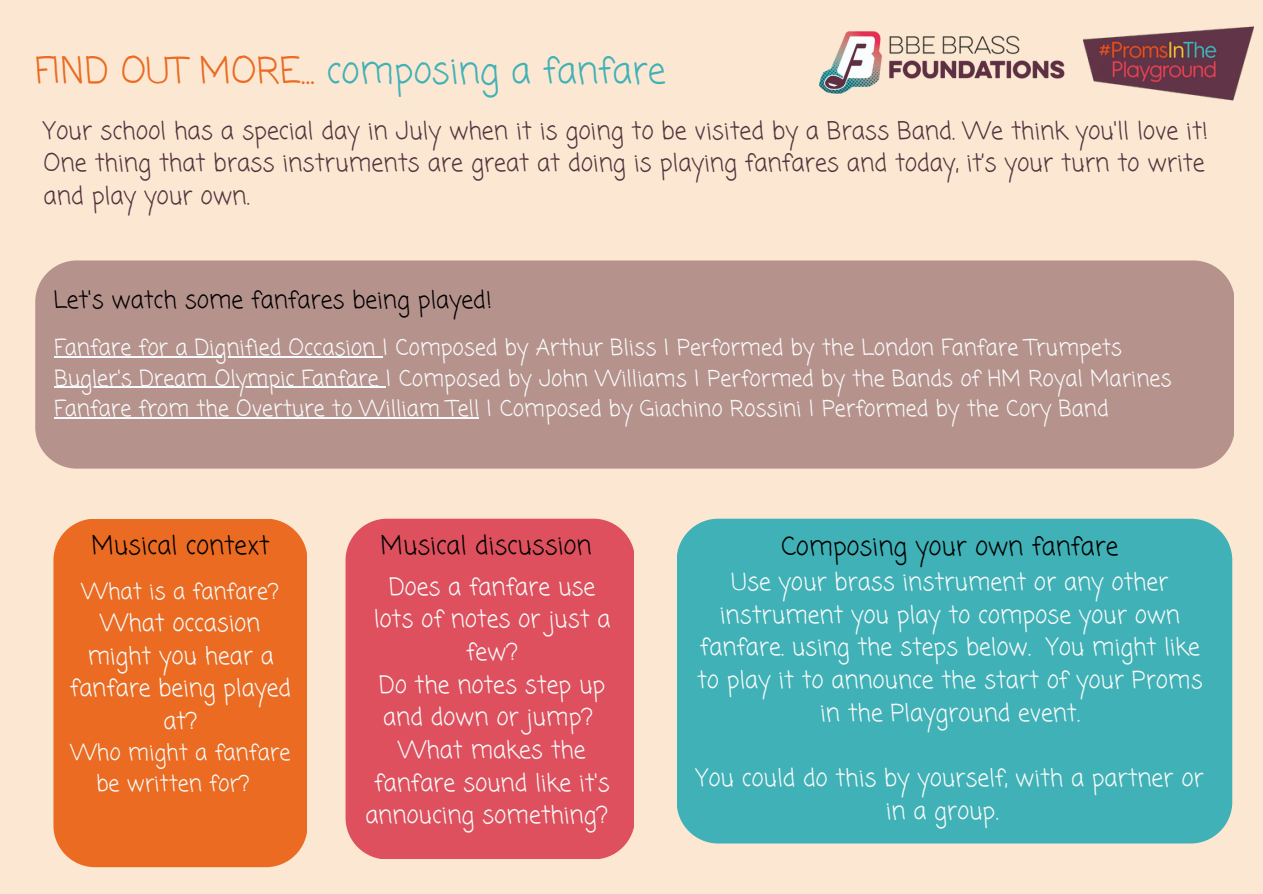
<style>
.page{position:relative;width:1263px;height:894px;background:#fff}
.page>*{position:absolute;margin:0;border:0;box-sizing:border-box;transform-origin:0 0}
.t1{font:36px "Coming Soon";color:#40b1b6}
.t2{font:25.35px "Coming Soon";color:#000}
.t3{font:25.2px "Coming Soon";color:#000}
.t4{font:24px/32.5px "Coming Soon";color:#54323f}
.t5{font:23.7px/32.5px "Coming Soon";color:#f8fbfb;text-align:center}
.t6{font:23.7px "Coming Soon";color:#000}
.t7{font:22.2px/30.3px "Coming Soon";color:#f8fbfb}
.t8{font:22.05px/30.3px "Coming Soon";color:#f8fbfb}
.s1{color:#ea6b21}
</style>
<div class="page">
<div style="left:0;top:0;width:1263px;height:893px;background:#fce8d2"></div>
<img style="left:819px;top:31px;width:265px;height:63px">
<div style="left:677px;top:518px;width:555px;height:325px;background:#40b1b6;border-radius:42px"></div>
<div style="left:35px;top:260px;width:1199px;height:208px;background:#b6928c;border-radius:42px"></div>
<div style="left:53px;top:518px;width:254px;height:348px;background:#ea6b21;border-radius:42px"></div>
<div style="left:345px;top:518px;width:289px;height:340px;background:#de505e;border-radius:42px"></div>
<img style="left:1084px;top:26px;width:170px;height:75px">
<hr style="left:54px;top:356px;width:328px;height:1px;background:#f8fbfb">
<hr style="left:54px;top:386px;width:332px;height:2px;background:#f8fbfb">
<hr style="left:54px;top:417px;width:425px;height:1px;background:#f8fbfb">
<h1 class="t1" style="left:35px;top:46px;width:632px"><span class="s1">FIND OUT MORE...</span> composing a fanfare</h1>
<p class="t4" style="left:44px;top:116px;width:1166px">Your school has a special day in July when it is going to be visited by a Brass Band. We think you'll love it!<br>One thing that brass instruments are great at doing is playing fanfares and today, it’s your turn to write and play your own.</p>
<p class="t6" style="left:53px;top:283px;width:440px">Let's watch some fanfares being played!</p>
<p class="t8" style="left:54px;top:334px;width:1119px">Fanfare for a Dignified Occasion | Composed by Arthur Bliss | Performed by the London Fanfare Trumpets<br>Bugler's Dream Olympic Fanfare | Composed by John Williams | Performed by the Bands of HM Royal Marines<br>Fanfare from the Overture to William Tell | Composed by Giachino Rossini | Performed by the Cory Band</p>
<p class="t3" style="left:91px;top:528px;width:180px">Musical context</p>
<p class="t7" style="left:82px;top:578px;width:199px">What is a fanfare?</p>
<p class="t5" style="left:70px;top:608px;width:223px">What occasion might you hear a fanfare being played at?</p>
<p class="t7" style="left:96px;top:739px;width:195px;text-indent:-26px">Who might a fanfare be written for?</p>
<p class="t3" style="left:381px;top:528px;width:212px">Musical discussion</p>
<p class="t5" style="left:365px;top:571px;width:247px">Does a fanfare use lots of notes or just a few?<br>Do the notes step up and down or jump?<br>What makes the fanfare sound like it's annoucing something?</p>
<p class="t2" style="left:781px;top:529px;width:338px">Composing your own fanfare</p>
<p class="t5" style="left:697px;top:567px;width:507px">Use your brass instrument or any other instrument you play to compose your own fanfare. using the steps below. You might like to play it to announce the start of your Proms in the Playground event.</p>
<p class="t5" style="left:886px;top:763px;width:319px;text-align:left;text-indent:-190px">You could do this by yourself, with a partner or in a group.</p>
</div>
